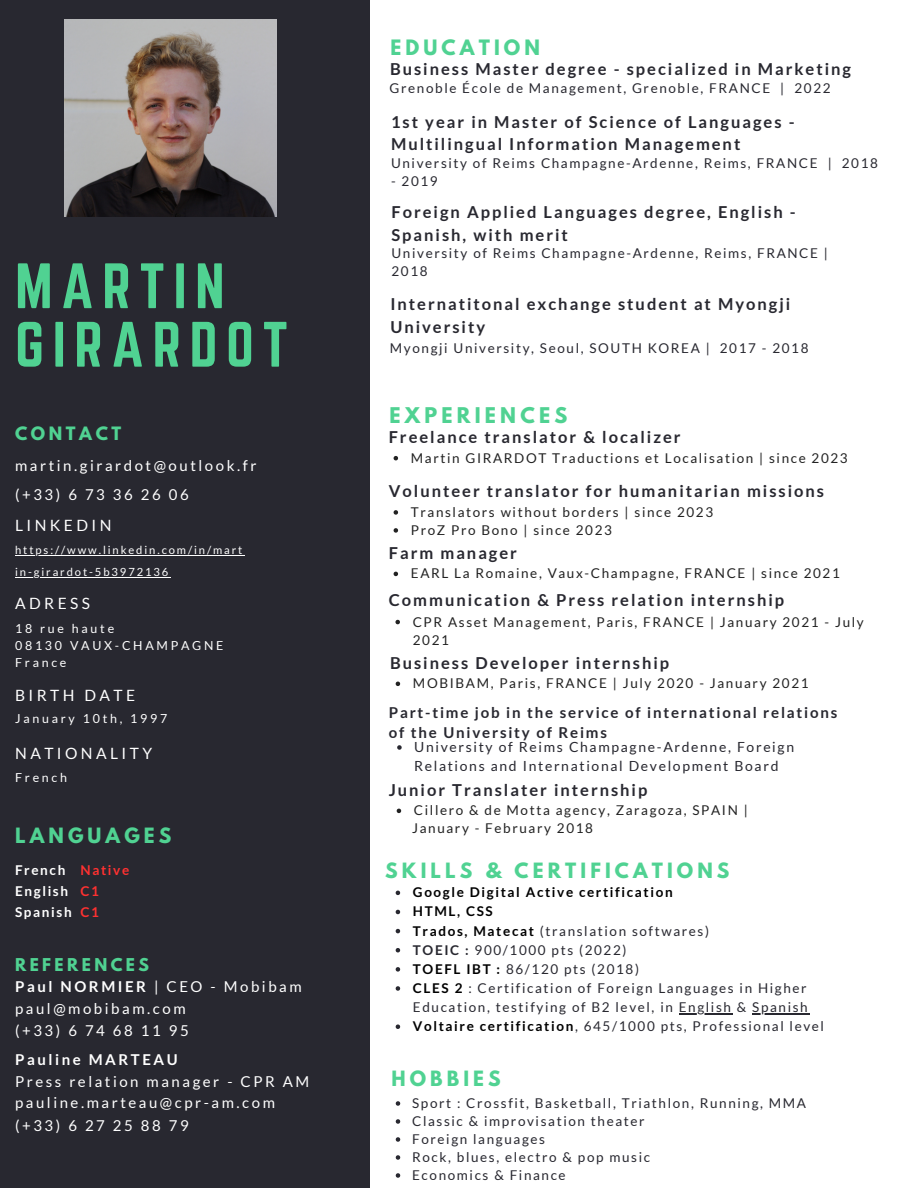
<style>
.page{position:relative;width:918px;height:1188px;background:#fff}
.page>*{position:absolute;margin:0;border:0;box-sizing:border-box;transform-origin:0 0}
.t1{font:55.95px "Norwester";letter-spacing:.15em;color:#50d292}
.t2{font:700 19.2px "League Spartan";letter-spacing:.22em;color:#50d292}
.t3{font:700 18.75px "League Spartan";letter-spacing:.22em;color:#50d292}
.t4{font:700 16.5px/22.5px "Lato";letter-spacing:.12em;color:#282830}
.t5{font:700 16.35px "League Spartan";letter-spacing:.22em;color:#50d292}
.t6{font:15.6px "Lato";letter-spacing:.22em;color:#fff}
.t7{font:700 15.6px "League Spartan";letter-spacing:.22em;color:#50d292}
.t8{font:15px "Lato";letter-spacing:.17em;color:#fff}
.t9{font:700 15px/20.2px "Lato";letter-spacing:.12em;color:#282830}
.t10{font:700 15px "Lato";letter-spacing:.17em;color:#fff}
.t11{font:13.95px/19.2px "Lato";letter-spacing:.12em;color:#282830}
.t12{font:13.5px/19.2px "Lato";letter-spacing:.12em;color:#282830}
.t13{font:13.5px/18px "Lato";letter-spacing:.12em;color:#222}
.t14{font:700 13.5px "Lato";letter-spacing:.12em;color:#000}
.t15{font:700 13.5px "Lato";letter-spacing:.12em;color:#fff}
.t16{font:700 13.5px "Lato";letter-spacing:.12em;color:#ff3131}
.t17{font:12.45px "Lato";letter-spacing:.22em;color:#fff}
.t18{font:11.25px/21.9px "Lato";letter-spacing:.17em;color:#fff}
.s1{font-weight:700}
.s2{font-weight:700;color:#000}
</style>
<div class="page">
<div style="left:0;top:0;width:369px;height:1188px;background:#282830"></div>
<svg style="left:396px;top:891px;width:4px;height:4px"></svg>
<svg style="left:396px;top:910px;width:4px;height:4px"></svg>
<svg style="left:396px;top:929px;width:4px;height:4px"></svg>
<svg style="left:396px;top:948px;width:4px;height:4px"></svg>
<svg style="left:396px;top:967px;width:4px;height:5px"></svg>
<svg style="left:396px;top:986px;width:4px;height:5px"></svg>
<hr style="left:679px;top:1013px;width:54px;height:1px;background:#282830">
<hr style="left:752px;top:1013px;width:57px;height:1px;background:#282830">
<svg style="left:396px;top:1024px;width:4px;height:5px"></svg>
<svg style="left:396px;top:1101px;width:4px;height:5px"></svg>
<svg style="left:396px;top:1119px;width:4px;height:5px"></svg>
<svg style="left:396px;top:1137px;width:4px;height:5px"></svg>
<svg style="left:396px;top:1155px;width:4px;height:5px"></svg>
<svg style="left:396px;top:1173px;width:4px;height:5px"></svg>
<svg style="left:397px;top:809px;width:4px;height:4px"></svg>
<img style="left:65px;top:20px;width:211px;height:197px">
<hr style="left:15px;top:555px;width:229px;height:1px;background:#fff">
<hr style="left:15px;top:577px;width:155px;height:1px;background:#fff">
<svg style="left:396px;top:682px;width:4px;height:4px"></svg>
<svg style="left:395px;top:620px;width:5px;height:4px"></svg>
<svg style="left:394px;top:572px;width:4px;height:4px"></svg>
<svg style="left:397px;top:745px;width:5px;height:5px"></svg>
<svg style="left:394px;top:456px;width:4px;height:4px"></svg>
<svg style="left:394px;top:510px;width:4px;height:5px"></svg>
<svg style="left:394px;top:528px;width:4px;height:5px"></svg>
<p class="t1" style="left:15px;top:252px;width:211px">MARTIN</p>
<p class="t1" style="left:15px;top:311px;width:275px">GIRARDOT</p>
<p class="t5" style="left:15px;top:426px;width:108px">CONTACT</p>
<p class="t8" style="left:15px;top:456px;width:243px">martin.girardot@outlook.fr</p>
<p class="t8" style="left:15px;top:485px;width:175px">(+33) 6 73 36 26 06</p>
<p class="t6" style="left:15px;top:516px;width:98px">LINKEDIN</p>
<p class="t18" style="left:15px;top:539px;width:229px">https://www.linkedin.com/in/mart in-girardot-5b3972136</p>
<p class="t6" style="left:15px;top:594px;width:76px">ADRESS</p>
<p class="t17" style="left:15px;top:620px;width:101px">18 rue haute</p>
<p class="t17" style="left:15px;top:637px;width:210px">08130 VAUX-CHAMPAGNE</p>
<p class="t17" style="left:15px;top:654px;width:53px">France</p>
<p class="t6" style="left:15px;top:685px;width:122px">BIRTH DATE</p>
<p class="t17" style="left:15px;top:710px;width:154px">January 10th, 1997</p>
<p class="t6" style="left:15px;top:744px;width:139px">NATIONALITY</p>
<p class="t17" style="left:15px;top:769px;width:53px">French</p>
<p class="t3" style="left:15px;top:826px;width:158px">LANGUAGES</p>
<p class="t15" style="left:15px;top:861px;width:52px">French</p>
<p class="t15" style="left:15px;top:883px;width:55px">English</p>
<p class="t15" style="left:15px;top:904px;width:58px">Spanish</p>
<p class="t16" style="left:81px;top:861px;width:50px">Native</p>
<p class="t16" style="left:81px;top:883px;width:20px">C1</p>
<p class="t16" style="left:81px;top:904px;width:20px">C1</p>
<p class="t7" style="left:15px;top:957px;width:135px">REFERENCES</p>
<p class="t8" style="left:15px;top:977px;width:288px"><span class="s1">Paul NORMIER</span> | CEO - Mobibam</p>
<p class="t8" style="left:15px;top:999px;width:172px">paul@mobibam.com</p>
<p class="t8" style="left:15px;top:1021px;width:175px">(+33) 6 74 68 11 95</p>
<p class="t10" style="left:15px;top:1051px;width:164px">Pauline MARTEAU</p>
<p class="t8" style="left:15px;top:1072px;width:296px">Press relation manager - CPR AM</p>
<p class="t8" style="left:15px;top:1093px;width:261px">pauline.marteau@cpr-am.com</p>
<p class="t8" style="left:15px;top:1116px;width:175px">(+33) 6 27 25 88 79</p>
<p class="t3" style="left:390px;top:38px;width:151px">EDUCATION</p>
<p class="t4" style="left:390px;top:58px;width:463px">Business Master degree - specialized in Marketing</p>
<p class="t12" style="left:390px;top:78px;width:442px">Grenoble École de Management, Grenoble, FRANCE | 2022</p>
<p class="t4" style="left:391px;top:110px;width:405px">1st year in Master of Science of Languages -<br>Multilingual Information Management</p>
<p class="t12" style="left:391px;top:154px;width:488px">University of Reims Champagne-Ardenne, Reims, FRANCE | 2018</p>
<p class="t12" style="left:391px;top:172px;width:48px">- 2019</p>
<p class="t4" style="left:391px;top:201px;width:406px">Foreign Applied Languages degree, English -<br>Spanish, with merit</p>
<p class="t12" style="left:391px;top:244px;width:438px;line-height:18px">University of Reims Champagne-Ardenne, Reims, FRANCE |<br>2018</p>
<p class="t4" style="left:390px;top:293px;width:402px">Internatitonal exchange student at Myongji<br>University</p>
<p class="t12" style="left:390px;top:339px;width:420px">Myongji University, Seoul, SOUTH KOREA | 2017 - 2018</p>
<p class="t2" style="left:390px;top:406px;width:179px">EXPERIENCES</p>
<p class="t4" style="left:389px;top:425px;width:293px">Freelance translator &amp; localizer</p>
<p class="t13" style="left:411px;top:448px;width:438px">Martin GIRARDOT Traductions et Localisation | since 2023</p>
<p class="t4" style="left:389px;top:479px;width:437px">Volunteer translator for humanitarian missions</p>
<p class="t13" style="left:411px;top:503px;width:304px">Translators without borders | since 2023</p>
<p class="t13" style="left:411px;top:521px;width:203px">ProZ Pro Bono | since 2023</p>
<p class="t4" style="left:389px;top:542px;width:130px">Farm manager</p>
<p class="t13" style="left:411px;top:564px;width:431px">EARL La Romaine, Vaux-Champagne, FRANCE | since 2021</p>
<p class="t4" style="left:389px;top:588px;width:397px">Communication &amp; Press relation internship</p>
<p class="t13" style="left:413px;top:612px;width:453px">CPR Asset Management, Paris, FRANCE | January 2021 - July<br>2021</p>
<p class="t4" style="left:390px;top:651px;width:281px">Business Developer internship</p>
<p class="t13" style="left:413px;top:674px;width:397px">MOBIBAM, Paris, FRANCE | July 2020 - January 2021</p>
<p class="t9" style="left:389px;top:702px;width:450px">Part-time job in the service of international relations of the University of Reims</p>
<p class="t11" style="left:414px;top:737px;width:381px">University of Reims Champagne-Ardenne, Foreign<br>Relations and International Development Board</p>
<p class="t4" style="left:389px;top:778px;width:260px">Junior Translater internship</p>
<p class="t13" style="left:414px;top:801px;width:335px">Cillero &amp; de Motta agency, Zaragoza, SPAIN |</p>
<p class="t13" style="left:412px;top:819px;width:182px">January - February 2018</p>
<p class="t3" style="left:385px;top:861px;width:346px">SKILLS &amp; CERTIFICATIONS</p>
<p class="t14" style="left:413px;top:884px;width:261px">Google Digital Active certification</p>
<p class="t14" style="left:413px;top:903px;width:81px">HTML, CSS</p>
<p class="t12" style="left:413px;top:921px;width:298px"><span class="s2">Trados, Matecat</span> (translation softwares)</p>
<p class="t12" style="left:413px;top:940px;width:215px"><span class="s1">TOEIC :</span> 900/1000 pts (2022)</p>
<p class="t12" style="left:413px;top:959px;width:228px"><span class="s2">TOEFL IBT :</span> 86/120 pts (2018)</p>
<p class="t12" style="left:413px;top:978px;width:396px"><span class="s2">CLES 2</span> : Certification of Foreign Languages in Higher<br>Education, testifying of B2 level, in English &amp; Spanish</p>
<p class="t12" style="left:413px;top:1016px;width:413px"><span class="s2">Voltaire certification</span>, 645/1000 pts, Professional level</p>
<p class="t3" style="left:392px;top:1070px;width:111px">HOBBIES</p>
<p class="t12" style="left:412px;top:1093px;width:395px">Sport : Crossfit, Basketball, Triathlon, Running, MMA</p>
<p class="t12" style="left:412px;top:1111px;width:234px">Classic &amp; improvisation theater</p>
<p class="t12" style="left:412px;top:1129px;width:134px">Foreign languages</p>
<p class="t12" style="left:412px;top:1147px;width:239px">Rock, blues, electro &amp; pop music</p>
<p class="t12" style="left:412px;top:1165px;width:155px">Economics &amp; Finance</p>
</div>
